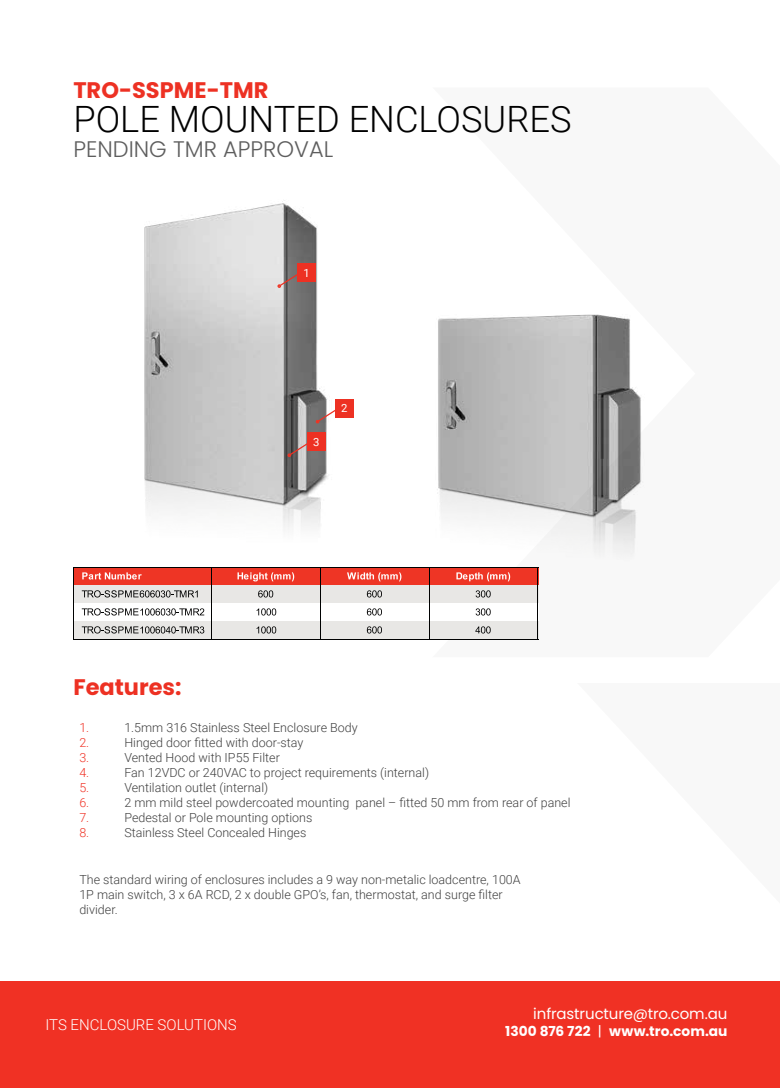
<style>
.page{position:relative;width:780px;height:1088px;background:#fff}
.page>*{position:absolute;margin:0;border:0;box-sizing:border-box;transform-origin:0 0}
.t1{font:300 36.25px "Roboto";color:#000}
.t2{font:700 22.5px "Poppins";color:#ed3123}
.t3{font:300 22.5px "Poppins";color:#5e5e5e}
.t4{font:15px "Poppins";letter-spacing:-.01em;color:#fff}
.t5{font:300 15px "Roboto";color:#fff}
.t6{font:700 13.75px "Poppins";color:#fff}
.t7{font:300 12.5px/15px "Roboto";color:#404040}
.t8{font:300 12.5px "Roboto";color:#f03124}
.t9{font:300 12.5px "Roboto";color:#ef3125}
.t10{font:300 12.5px "Roboto";color:#ee3527}
.t11{font:11.25px "Roboto";color:#fff}
.s1{font-weight:400}
</style>
<div class="page">
<img style="left:144px;top:200px;width:210px;height:329px">
<svg style="left:437px;top:314px;width:207px;height:326px"></svg>
<div style="left:335px;top:399px;width:19px;height:18px;background:#ed3123"></div>
<svg style="left:315px;top:402px;width:33px;height:22px"></svg>
<div style="left:297px;top:263px;width:19px;height:19px;background:#ed3123"></div>
<svg style="left:277px;top:266px;width:32px;height:22px"></svg>
<div style="left:307px;top:432px;width:19px;height:19px;background:#ed3123"></div>
<svg style="left:287px;top:435px;width:33px;height:22px"></svg>
<div style="left:0;top:981px;width:780px;height:107px;background:#f03124"></div>
<div style="left:74px;top:567px;width:464px;height:18px;background:#ee3525"></div>
<div style="left:74px;top:585px;width:464px;height:18px;background:#e8e7e5"></div>
<div style="left:74px;top:603px;width:464px;height:18px;background:#fff"></div>
<div style="left:74px;top:621px;width:464px;height:18px;background:#e8e7e5"></div>
<svg style="left:82px;top:572px;width:60px;height:7px"></svg>
<svg style="left:237px;top:572px;width:57px;height:9px"></svg>
<svg style="left:347px;top:572px;width:54px;height:9px"></svg>
<svg style="left:456px;top:572px;width:54px;height:9px"></svg>
<svg style="left:82px;top:590px;width:116px;height:7px"></svg>
<svg style="left:258px;top:590px;width:15px;height:7px"></svg>
<svg style="left:367px;top:590px;width:15px;height:7px"></svg>
<svg style="left:475px;top:590px;width:15px;height:7px"></svg>
<svg style="left:82px;top:608px;width:122px;height:7px"></svg>
<svg style="left:256px;top:608px;width:20px;height:7px"></svg>
<svg style="left:367px;top:608px;width:15px;height:7px"></svg>
<svg style="left:475px;top:608px;width:15px;height:7px"></svg>
<svg style="left:82px;top:626px;width:122px;height:7px"></svg>
<svg style="left:256px;top:626px;width:20px;height:7px"></svg>
<svg style="left:367px;top:626px;width:15px;height:7px"></svg>
<svg style="left:475px;top:626px;width:15px;height:7px"></svg>
<hr style="left:73px;top:567px;width:1px;height:72px;background:#000101">
<hr style="left:211px;top:567px;width:1px;height:72px;background:#000101">
<hr style="left:320px;top:567px;width:1px;height:72px;background:#000101">
<hr style="left:428px;top:567px;width:1px;height:72px;background:#000101">
<hr style="left:537px;top:567px;width:1px;height:72px;background:#000101">
<hr style="left:74px;top:567px;width:464px;height:1px;background:#000101">
<hr style="left:74px;top:639px;width:464px;height:1px;background:#000101">
<h2 class="t2" style="left:73px;top:77px;width:196px">TRO-SSPME-TMR</h2>
<h1 class="t1" style="left:73px;top:94px;width:499px">POLE MOUNTED ENCLOSURES</h1>
<h2 class="t3" style="left:73px;top:136px;width:261px">PENDING TMR APPROVAL</h2>
<p class="t11" style="left:303px;top:265px;width:8px">1</p>
<p class="t11" style="left:313px;top:434px;width:8px">3</p>
<p class="t11" style="left:341px;top:400px;width:8px">2</p>
<h2 class="t2" style="left:73px;top:674px;width:110px">Features:</h2>
<p class="t8" style="left:79px;top:718px;width:11px">1.</p>
<p class="t7" style="left:124px;top:719px;width:235px">1.5mm 316 Stainless Steel Enclosure Body</p>
<p class="t8" style="left:79px;top:733px;width:11px">2.</p>
<p class="t7" style="left:124px;top:734px;width:181px">Hinged door fitted with door-stay</p>
<p class="t8" style="left:79px;top:748px;width:11px">3.</p>
<p class="t7" style="left:124px;top:749px;width:157px">Vented Hood with IP55 Filter</p>
<p class="t8" style="left:79px;top:763px;width:11px">4.</p>
<p class="t7" style="left:124px;top:764px;width:306px">Fan 12VDC or 240VAC to project requirements (internal)</p>
<p class="t8" style="left:79px;top:778px;width:11px">5.</p>
<p class="t7" style="left:124px;top:779px;width:145px">Ventilation outlet (internal)</p>
<p class="t8" style="left:79px;top:793px;width:11px">6.</p>
<p class="t7" style="left:124px;top:794px;width:447px">2 mm mild steel powdercoated mounting panel – fitted 50 mm from rear of panel</p>
<p class="t9" style="left:79px;top:808px;width:11px">7.</p>
<p class="t7" style="left:124px;top:809px;width:189px">Pedestal or Pole mounting options</p>
<p class="t10" style="left:79px;top:823px;width:11px">8.</p>
<p class="t7" style="left:124px;top:824px;width:183px">Stainless Steel Concealed Hinges</p>
<p class="t7" style="left:79px;top:871px;width:443px">The standard wiring of enclosures includes a 9 way non-metalic loadcentre, 100A<br>1P main switch, 3 x 6A RCD, 2 x double GPO’s, fan, thermostat, and surge filter divider.</p>
<p class="t5" style="left:45px;top:1014px;width:193px">ITS ENCLOSURE SOLUTIONS</p>
<p class="t4" style="left:533px;top:1005px;width:196px">infrastructure@tro.com.au</p>
<p class="t6" style="left:505px;top:1023px;width:224px">1300 876 722 <span class="s1">|</span> www.tro.com.au</p>
</div>
